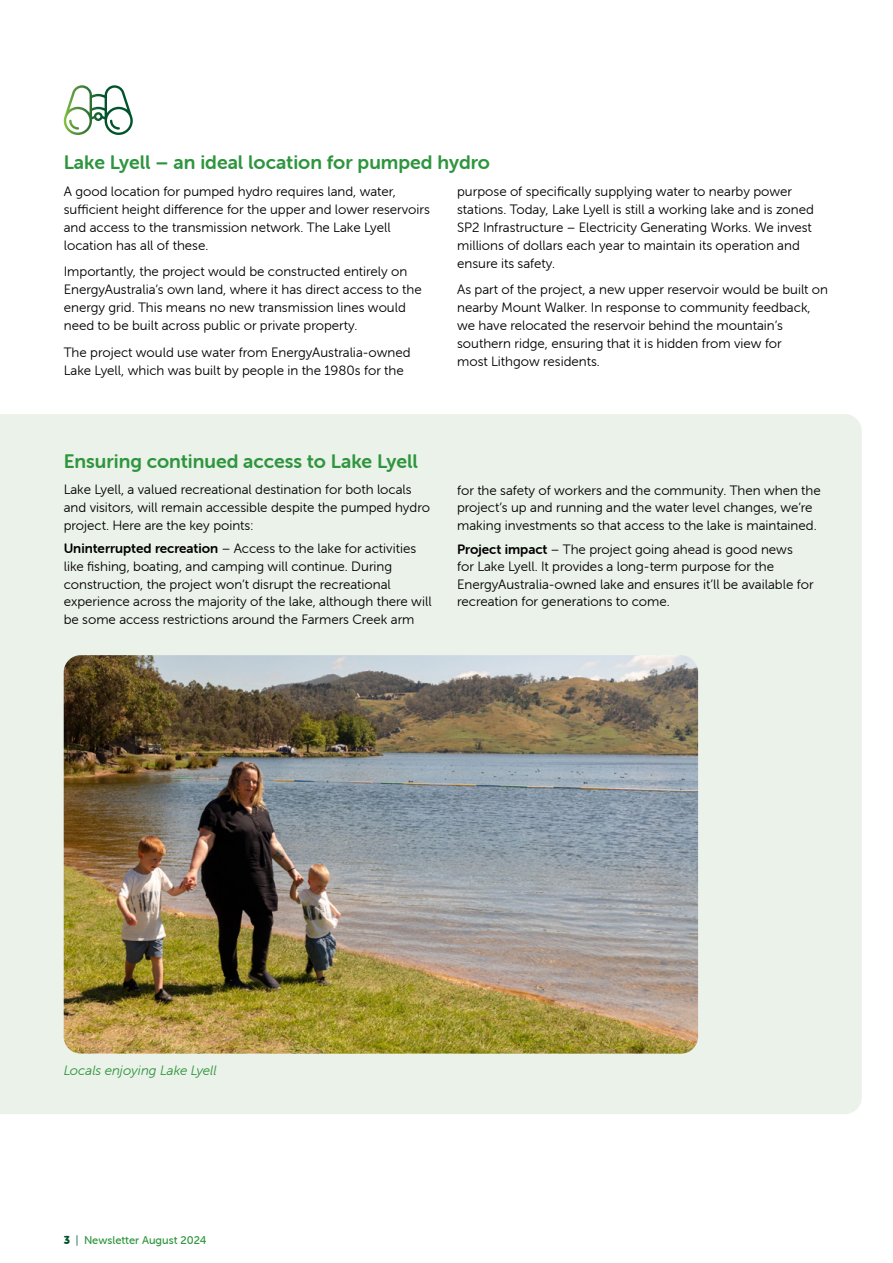
<style>
.page{position:relative;width:893px;height:1263px;background:#fff}
.page>*{position:absolute;margin:0;border:0;box-sizing:border-box;transform-origin:0 0}
.t1{font:19.5px "Museo Sans Rounded 700";color:#2e953e}
.t2{font:13.5px/18px "Museo Sans Rounded 300";color:#000}
.t3{font:italic 13.5px "Museo Sans Rounded 300";color:#2e953e}
.t4{font:11.25px "Museo Sans Rounded 500";color:#2e953e}
.s1{font-family:"Museo Sans Rounded 700"}
.s2{font-family:"Museo Sans Rounded 900";color:#00532b}
.s3{font-family:"Museo Sans Rounded 300";color:#00532b}
</style>
<div class="page">
<div style="left:0;top:414px;width:862px;height:700px;background:#ebf2e9"></div>
<img style="left:64px;top:655px;width:634px;height:399px">
<svg style="left:64px;top:85px;width:69px;height:50px"></svg>
<h1 class="t1" style="left:64px;top:152px;width:428px">Lake Lyell – an ideal location for pumped hydro</h1>
<p class="t2" style="left:64px;top:182px;width:368px">A good location for pumped hydro requires land, water, sufficient height difference for the upper and lower reservoirs and access to the transmission network. The Lake Lyell location has all of these.</p>
<p class="t2" style="left:64px;top:263px;width:359px">Importantly, the project would be constructed entirely on EnergyAustralia’s own land, where it has direct access to the energy grid. This means no new transmission lines would need to be built across public or private property.</p>
<p class="t2" style="left:64px;top:343px;width:348px">The project would use water from EnergyAustralia-owned<br>Lake Lyell, which was built by people in the 1980s for the</p>
<p class="t2" style="left:457px;top:182px;width:358px">purpose of specifically supplying water to nearby power stations. Today, Lake Lyell is still a working lake and is zoned SP2 Infrastructure – Electricity Generating Works. We invest millions of dollars each year to maintain its operation and ensure its safety.</p>
<p class="t2" style="left:457px;top:281px;width:373px">As part of the project, a new upper reservoir would be built on nearby Mount Walker. In response to community feedback, we have relocated the reservoir behind the mountain’s southern ridge, ensuring that it is hidden from view for<br>most Lithgow residents.</p>
<h1 class="t1" style="left:64px;top:451px;width:356px">Ensuring continued access to Lake Lyell</h1>
<p class="t2" style="left:64px;top:481px;width:368px;line-height:17.5px">Lake Lyell, a valued recreational destination for both locals and visitors, will remain accessible despite the pumped hydro project. Here are the key points:</p>
<p class="t2" style="left:64px;top:540px;width:369px;line-height:17.5px"><span class="s1">Uninterrupted recreation</span> – Access to the lake for activities like fishing, boating, and camping will continue. During construction, the project won’t disrupt the recreational experience across the majority of the lake, although there will be some access restrictions around the Farmers Creek arm</p>
<p class="t2" style="left:457px;top:481px;width:365px;line-height:17.5px">for the safety of workers and the community. Then when the project’s up and running and the water level changes, we’re making investments so that access to the lake is maintained.</p>
<p class="t2" style="left:457px;top:540px;width:358px;line-height:17.5px"><span class="s1">Project impact</span> – The project going ahead is good news<br>for Lake Lyell. It provides a long-term purpose for the EnergyAustralia-owned lake and ensures it’ll be available for recreation for generations to come.</p>
<p class="t3" style="left:64px;top:1063px;width:154px">Locals enjoying Lake Lyell</p>
<p class="t4" style="left:64px;top:1233px;width:144px"><span class="s2">3</span> <span class="s3">|</span> Newsletter August 2024</p>
</div>
